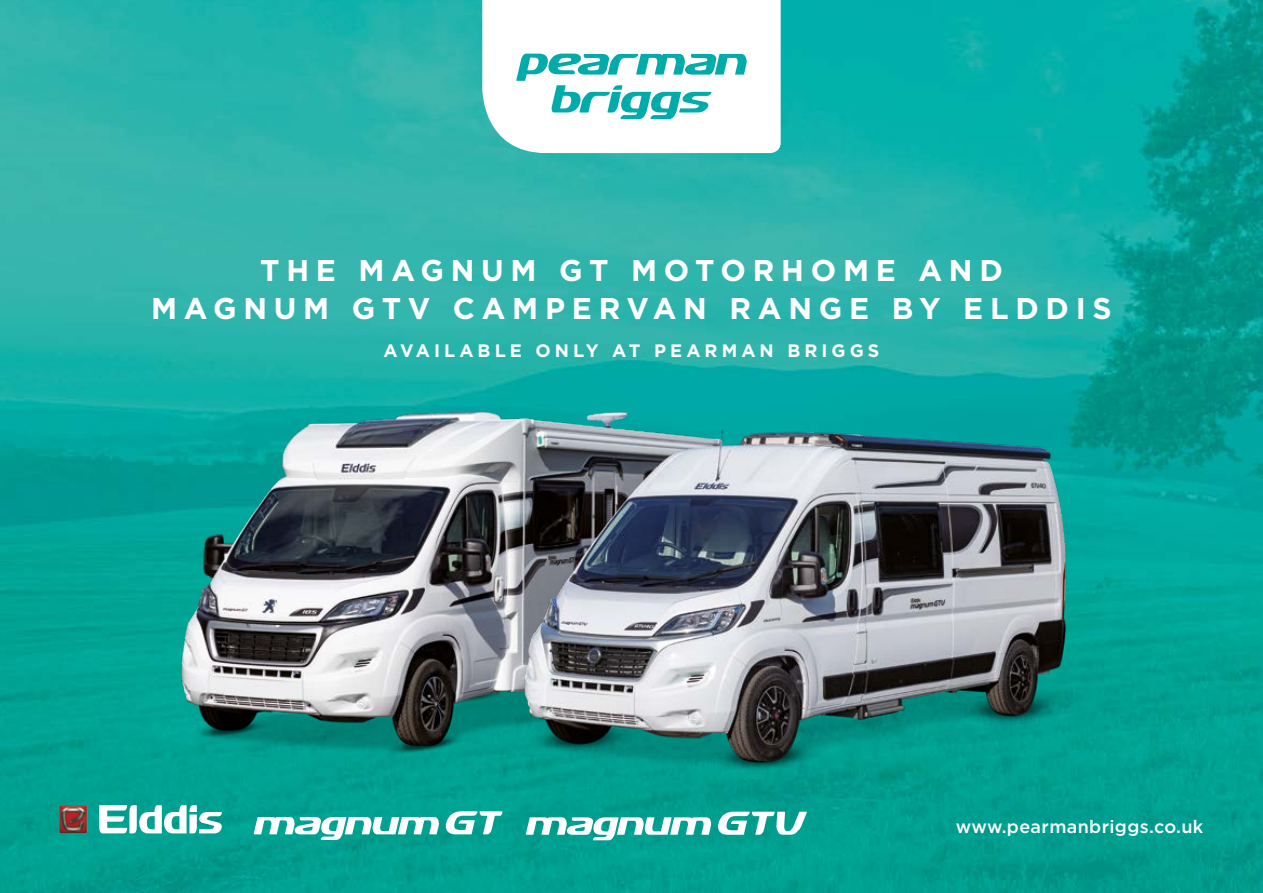
<style>
.page{position:relative;width:1263px;height:893px;background:#fff}
.page>*{position:absolute;margin:0;border:0;box-sizing:border-box;transform-origin:0 0}
.t1{font:700 30px/38.2px "Gotham";letter-spacing:.225em;color:#fff;text-align:center}
.t2{font:700 18px "Gotham";letter-spacing:.225em;color:#fff}
.t3{font:500 18px "Gotham";letter-spacing:.02em;color:#fff}
</style>
<div class="page">
<img style="left:0;top:0;width:1263px;height:893px">
<svg style="left:99px;top:805px;width:60px;height:29px"></svg>
<img style="left:60px;top:805px;width:27px;height:28px">
<svg style="left:482px;top:0;width:299px;height:153px"></svg>
<svg style="left:516px;top:53px;width:231px;height:66px"></svg>
<img style="left:159px;top:290px;width:328px;height:587px">
<img style="left:487px;top:287px;width:617px;height:606px">
<p class="t1" style="left:151px;top:251px;width:962px">THE MAGNUM GT MOTORHOME AND<br>MAGNUM GTV CAMPERVAN RANGE BY ELDDIS</p>
<p class="t2" style="left:384px;top:339px;width:497px">AVAILABLE ONLY AT PEARMAN BRIGGS</p>
<p class="t3" style="left:956px;top:815px;width:249px">www.pearmanbriggs.co.uk</p>
</div>
